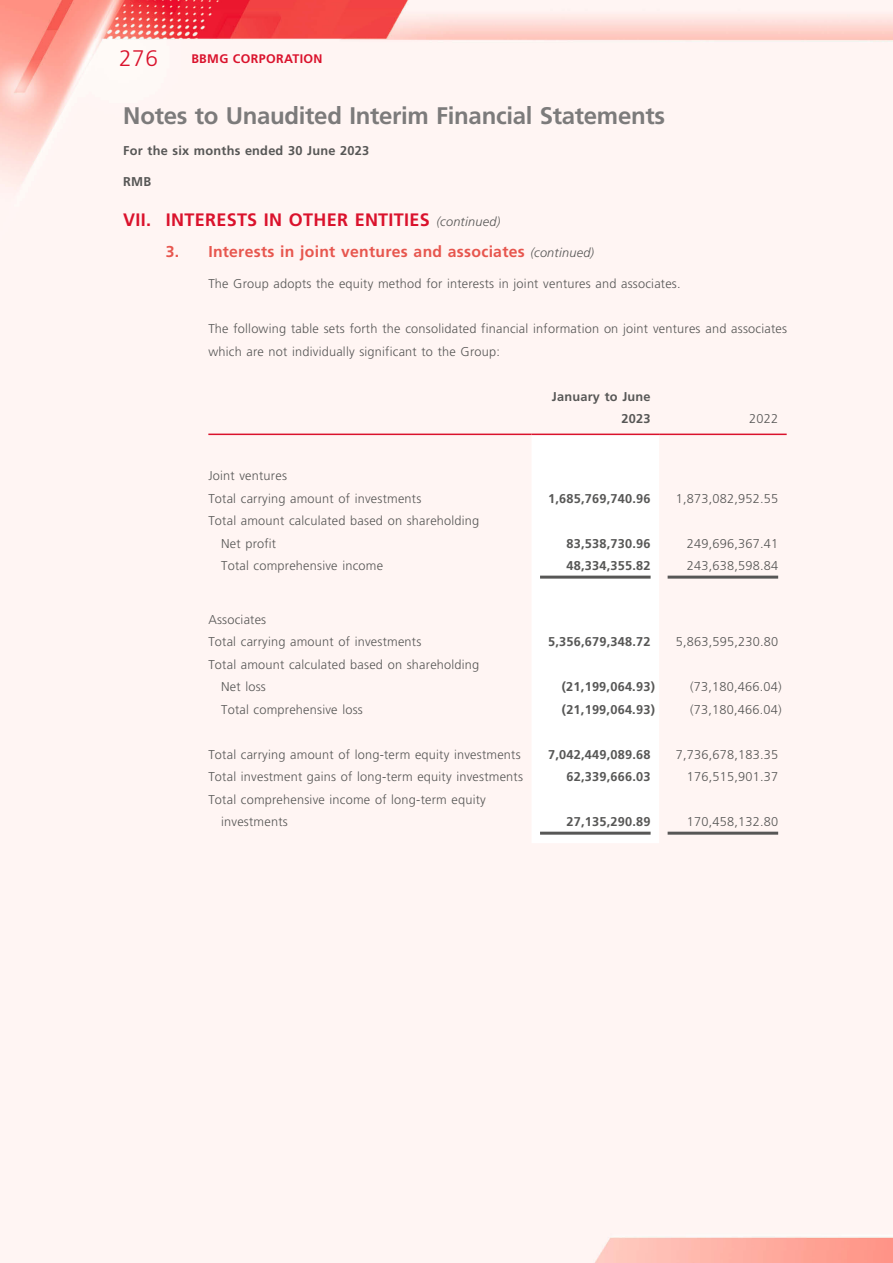
<style>
.page{position:relative;width:893px;height:1263px;background:#fff5f3}
.page>*{position:absolute;margin:0;border:0;box-sizing:border-box;transform-origin:0 0}
.t1{font:700 24px "Frutiger LT Std";letter-spacing:-.015em;color:#7c7b7b}
.t2{font:300 22.5px "Frutiger LT Std";color:#da122c}
.t3{font:700 18px "Frutiger LT Std";letter-spacing:.015em;color:#da122c}
.t4{font:700 15.75px "Frutiger LT Std";letter-spacing:.015em;color:#e7564e}
.t5{font:300 12.75px/22.5px "Frutiger LT Std";letter-spacing:.015em;color:#575756}
.t6{font:700 12.75px/22.5px "Frutiger LT Std";letter-spacing:.015em;color:#575756;text-align:right}
.t7{font:700 12.45px "Frutiger LT Std";letter-spacing:.03em;color:#da122c}
.s1{font-weight:300;font-style:italic;font-size:12.75px;color:#575756}
</style>
<div class="page">
<svg style="left:531px;top:435px;width:128px;height:408px"></svg>
<hr style="left:208px;top:434px;width:323px;height:1px;background:#da122c">
<hr style="left:531px;top:434px;width:128px;height:1px;background:#da122c">
<hr style="left:659px;top:434px;width:128px;height:1px;background:#da122c">
<hr style="left:540px;top:576px;width:111px;height:3px;background:#575756">
<hr style="left:668px;top:576px;width:110px;height:3px;background:#575756">
<hr style="left:540px;top:832px;width:111px;height:3px;background:#575756">
<hr style="left:668px;top:832px;width:110px;height:3px;background:#575756">
<h2 class="t2" style="left:119px;top:45px;width:40px">276</h2>
<p class="t7" style="left:191px;top:52px;width:133px">BBMG CORPORATION</p>
<h1 class="t1" style="left:123px;top:102px;width:543px">Notes to Unaudited Interim Financial Statements</h1>
<p class="t6" style="left:123px;top:139px;width:247px">For the six months ended 30 June 2023</p>
<p class="t6" style="left:123px;top:170px;width:30px">RMB</p>
<h3 class="t3" style="left:123px;top:209px;width:378px">VII. INTERESTS IN OTHER ENTITIES <span class="s1">(continued)</span></h3>
<p class="t4" style="left:166px;top:242px;width:430px">3. Interests in joint ventures and associates <span class="s1">(continued)</span></p>
<p class="t5" style="left:208px;top:273px;width:474px">The Group adopts the equity method for interests in joint ventures and associates.</p>
<p class="t5" style="left:208px;top:318px;width:580px">The following table sets forth the consolidated financial information on joint ventures and associates which are not individually significant to the Group:</p>
<p class="t6" style="left:552px;top:385px;width:100px">January to June<br>2023</p>
<p class="t5" style="left:749px;top:408px;width:31px">2022</p>
<p class="t5" style="left:208px;top:465px;width:214px">Joint ventures<br>Total carrying amount of investments</p>
<p class="t5" style="left:221px;top:510px;width:260px;text-indent:-13px">Total amount calculated based on shareholding<br>Net profit</p>
<p class="t6" style="left:548px;top:487px;width:104px">1,685,769,740.96</p>
<p class="t5" style="left:676px;top:487px;width:104px">1,873,082,952.55</p>
<p class="t6" style="left:566px;top:532px;width:86px">83,538,730.96</p>
<p class="t5" style="left:687px;top:532px;width:93px">249,696,367.41</p>
<p class="t5" style="left:221px;top:555px;width:163px">Total comprehensive income</p>
<p class="t6" style="left:566px;top:554px;width:86px">48,334,355.82</p>
<p class="t5" style="left:687px;top:555px;width:93px">243,638,598.84</p>
<p class="t5" style="left:208px;top:608px;width:214px">Associates<br>Total carrying amount of investments</p>
<p class="t5" style="left:221px;top:653px;width:260px;text-indent:-13px">Total amount calculated based on shareholding<br>Net loss</p>
<p class="t6" style="left:548px;top:630px;width:104px">5,356,679,348.72</p>
<p class="t5" style="left:676px;top:631px;width:104px">5,863,595,230.80</p>
<p class="t6" style="left:562px;top:675px;width:95px">(21,199,064.93)</p>
<p class="t5" style="left:690px;top:676px;width:93px">(73,180,466.04)</p>
<p class="t5" style="left:221px;top:698px;width:143px">Total comprehensive loss</p>
<p class="t6" style="left:562px;top:698px;width:95px">(21,199,064.93)</p>
<p class="t5" style="left:690px;top:698px;width:93px">(73,180,466.04)</p>
<p class="t5" style="left:208px;top:743px;width:314px">Total carrying amount of long-term equity investments</p>
<p class="t6" style="left:548px;top:743px;width:104px">7,042,449,089.68</p>
<p class="t5" style="left:676px;top:743px;width:104px">7,736,678,183.35</p>
<p class="t5" style="left:208px;top:766px;width:316px">Total investment gains of long-term equity investments</p>
<p class="t6" style="left:567px;top:765px;width:86px">62,339,666.03</p>
<p class="t5" style="left:687px;top:766px;width:93px">176,515,901.37</p>
<p class="t5" style="left:221px;top:788px;width:266px;text-indent:-13px">Total comprehensive income of long-term equity investments</p>
<p class="t6" style="left:567px;top:810px;width:86px">27,135,290.89</p>
<p class="t5" style="left:687px;top:811px;width:93px">170,458,132.80</p>
</div>
